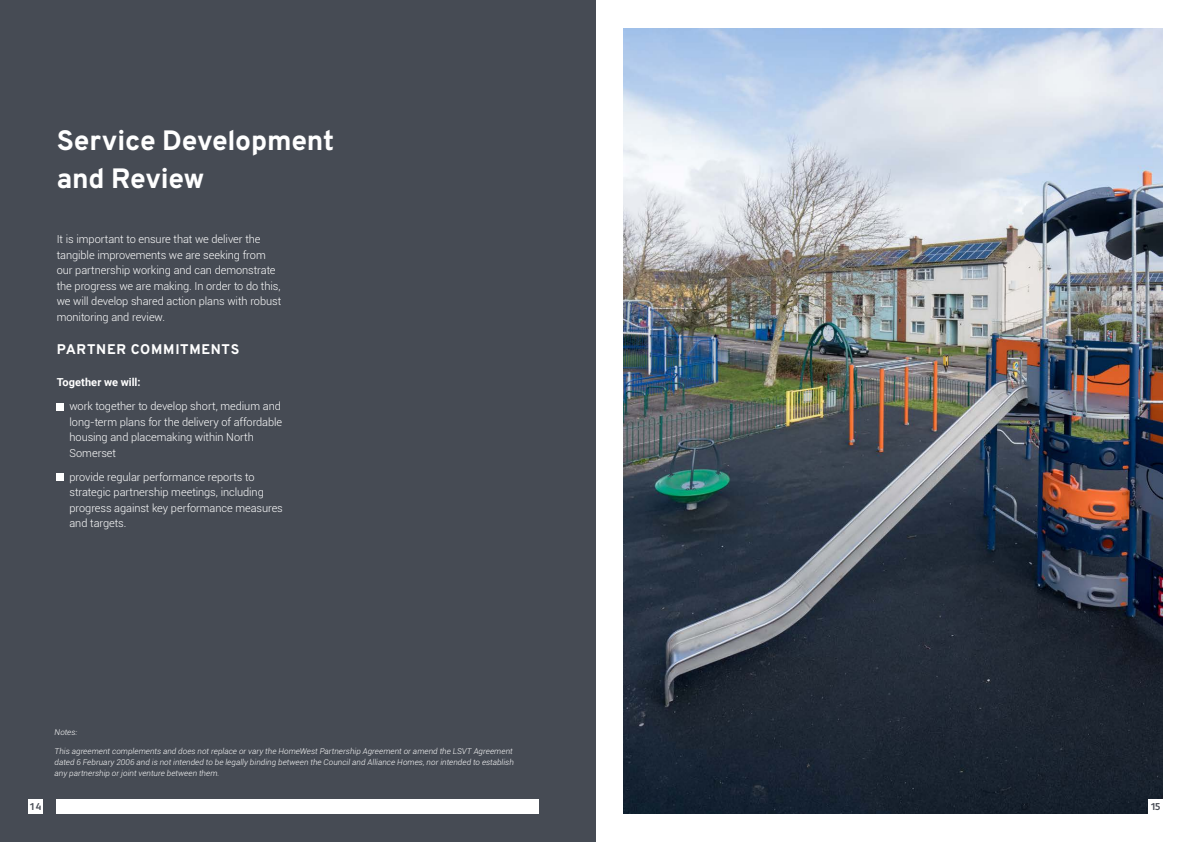
<style>
.page{position:relative;width:1191px;height:842px;background:#fff}
.page>*{position:absolute;margin:0;border:0;box-sizing:border-box;transform-origin:0 0}
.t1{font:800 28px/38px "Overpass";letter-spacing:-.005em;color:#fff}
.t2{font:800 14px "Overpass";letter-spacing:.05em;color:#fff}
.t3{font:300 11px/15.5px "Roboto";letter-spacing:-.005em;color:#fff}
.t4{font:700 11px "Roboto";color:#fff}
.t5{font:700 10px "FS Albert";color:#464b54}
.t6{font:italic 300 8px/11px "Roboto";letter-spacing:.01em;color:#fff}
</style>
<div class="page">
<div style="left:0;top:0;width:595px;height:842px;background:#464b54"></div>
<div style="left:28px;top:799px;width:15px;height:15px;background:#fff"></div>
<img style="left:624px;top:28px;width:538px;height:786px">
<div style="left:57px;top:403px;width:7px;height:7px;background:#fff"></div>
<div style="left:57px;top:474px;width:7px;height:7px;background:#fff"></div>
<div style="left:1148px;top:799px;width:14px;height:15px;background:#fff"></div>
<div style="left:57px;top:799px;width:482px;height:15px;background:#fff"></div>
<p class="t1" style="left:57px;top:122px;width:279px">Service Development and Review</p>
<p class="t3" style="left:57px;top:231px;width:226px">It is important to ensure that we deliver the tangible improvements we are seeking from our partnership working and can demonstrate the progress we are making. In order to do this, we will develop shared action plans with robust monitoring and review.</p>
<p class="t2" style="left:57px;top:340px;width:184px">PARTNER COMMITMENTS</p>
<p class="t4" style="left:57px;top:375px;width:85px">Together we will:</p>
<p class="t3" style="left:69px;top:398px;width:214px">work together to develop short, medium and long-term plans for the delivery of affordable housing and placemaking within North Somerset</p>
<p class="t3" style="left:69px;top:469px;width:215px">provide regular performance reports to strategic partnership meetings, including progress against key performance measures and targets.</p>
<p class="t5" style="left:30px;top:799px;width:13px">14</p>
<p class="t6" style="left:55px;top:726px;width:24px">Notes:</p>
<p class="t6" style="left:55px;top:745px;width:461px">This agreement complements and does not replace or vary the HomeWest Partnership Agreement or amend the LSVT Agreement dated 6 February 2006 and is not intended to be legally binding between the Council and Alliance Homes, nor intended to establish any partnership or joint venture between them.</p>
<p class="t5" style="left:1150px;top:799px;width:12px">15</p>
</div>
